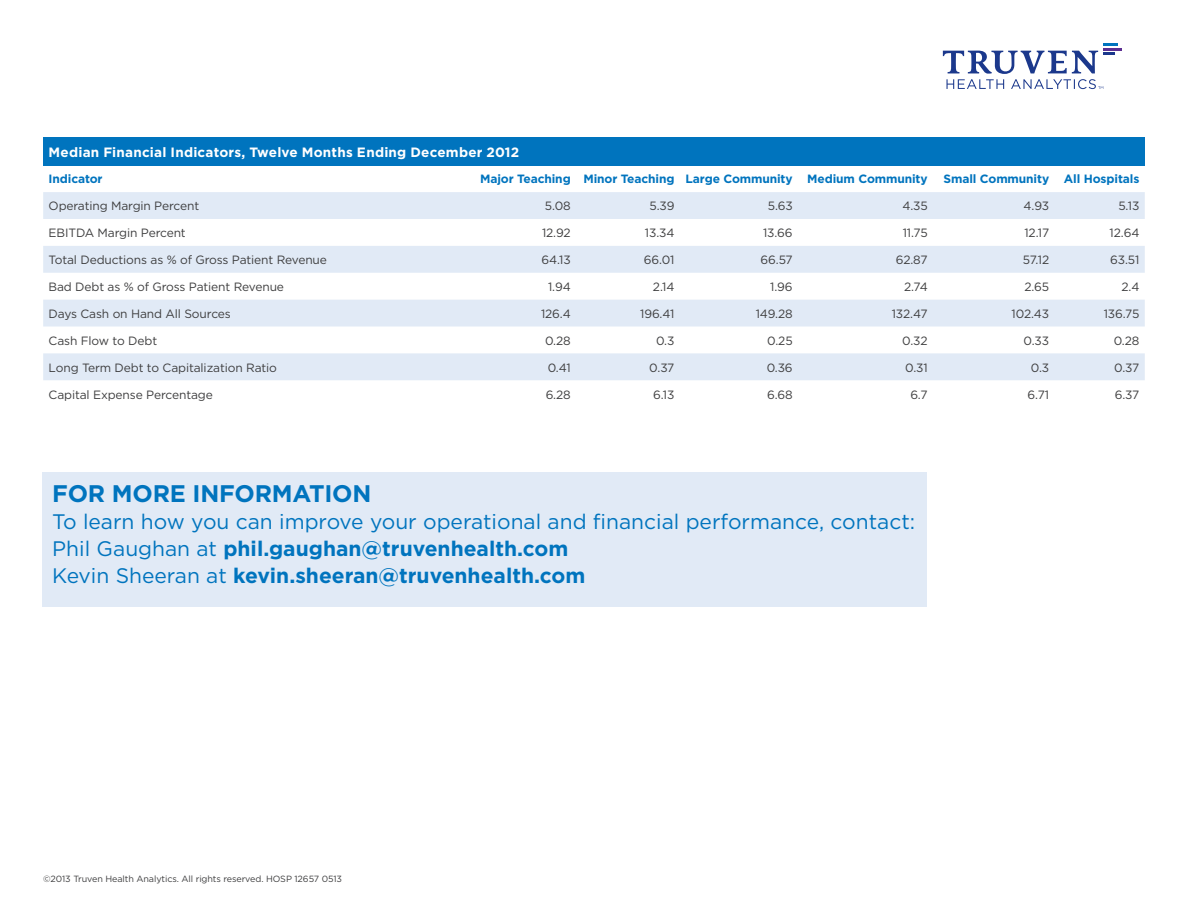
<style>
.page{position:relative;width:1188px;height:918px;background:#fff}
.page>*{position:absolute;margin:0;border:0;box-sizing:border-box;transform-origin:0 0}
.t1{font:700 24px "Gotham";letter-spacing:-.01em;color:#0074be}
.t2{font:21px/27px "Gotham";color:#0074be}
.t3{font:700 13.5px "Gotham";letter-spacing:.015em;color:#fff}
.t4{font:12px "Gotham";letter-spacing:-.01em;color:#3e3e3f}
.t5{font:700 12px "Gotham";letter-spacing:-.01em;color:#0074be}
.t6{font:9px "Gotham";letter-spacing:-.01em;color:#3e3e3f}
.s1{font-weight:700}
</style>
<div class="page">
<div style="left:43px;top:137px;width:1102px;height:28px;background:#0074be"></div>
<svg style="left:43px;top:192px;width:1102px;height:188px;fill:#e1eaf6"></svg>
<hr style="left:1103px;top:43px;width:15px;height:3px;background:#0074be">
<svg style="left:943px;top:48px;width:179px;height:41px"></svg>
<div style="left:42px;top:472px;width:885px;height:136px;background:#e1eaf6"></div>
<p class="t3" style="left:49px;top:143px;width:472px">Median Financial Indicators, Twelve Months Ending December 2012</p>
<p class="t5" style="left:49px;top:171px;width:55px">Indicator</p>
<p class="t5" style="left:480px;top:171px;width:449px">Major Teaching Minor Teaching Large Community Medium Community</p>
<p class="t5" style="left:944px;top:171px;width:197px">Small Community All Hospitals</p>
<p class="t4" style="left:49px;top:198px;width:152px">Operating Margin Percent</p>
<p class="t4" style="left:545px;top:198px;width:27px">5.08</p>
<p class="t4" style="left:649px;top:198px;width:26px">5.39</p>
<p class="t4" style="left:768px;top:198px;width:26px">5.63</p>
<p class="t4" style="left:902px;top:198px;width:27px">4.35</p>
<p class="t4" style="left:1024px;top:198px;width:27px">4.93</p>
<p class="t4" style="left:1118px;top:198px;width:22px">5.13</p>
<p class="t4" style="left:49px;top:225px;width:139px">EBITDA Margin Percent</p>
<p class="t4" style="left:542px;top:225px;width:30px">12.92</p>
<p class="t4" style="left:645px;top:225px;width:31px">13.34</p>
<p class="t4" style="left:763px;top:225px;width:31px">13.66</p>
<p class="t4" style="left:903px;top:225px;width:27px">11.75</p>
<p class="t4" style="left:1024px;top:225px;width:26px">12.17</p>
<p class="t4" style="left:1110px;top:225px;width:31px">12.64</p>
<p class="t4" style="left:49px;top:252px;width:280px">Total Deductions as % of Gross Patient Revenue</p>
<p class="t4" style="left:541px;top:252px;width:31px">64.13</p>
<p class="t4" style="left:644px;top:252px;width:32px">66.01</p>
<p class="t4" style="left:761px;top:252px;width:34px">66.57</p>
<p class="t4" style="left:896px;top:252px;width:34px">62.87</p>
<p class="t4" style="left:1023px;top:252px;width:28px">57.12</p>
<p class="t4" style="left:1110px;top:252px;width:31px">63.51</p>
<p class="t4" style="left:49px;top:279px;width:237px">Bad Debt as % of Gross Patient Revenue</p>
<p class="t4" style="left:548px;top:279px;width:24px">1.94</p>
<p class="t4" style="left:653px;top:279px;width:23px">2.14</p>
<p class="t4" style="left:770px;top:279px;width:24px">1.96</p>
<p class="t4" style="left:904px;top:279px;width:25px">2.74</p>
<p class="t4" style="left:1024px;top:279px;width:26px">2.65</p>
<p class="t4" style="left:1121px;top:279px;width:19px">2.4</p>
<p class="t4" style="left:49px;top:306px;width:184px">Days Cash on Hand All Sources</p>
<p class="t4" style="left:541px;top:306px;width:31px">126.4</p>
<p class="t4" style="left:640px;top:306px;width:36px">196.41</p>
<p class="t4" style="left:756px;top:306px;width:38px">149.28</p>
<p class="t4" style="left:892px;top:306px;width:37px">132.47</p>
<p class="t4" style="left:1012px;top:306px;width:39px">102.43</p>
<p class="t4" style="left:1104px;top:306px;width:37px">136.75</p>
<p class="t4" style="left:49px;top:333px;width:110px">Cash Flow to Debt</p>
<p class="t4" style="left:545px;top:333px;width:27px">0.28</p>
<p class="t4" style="left:656px;top:333px;width:20px">0.3</p>
<p class="t4" style="left:767px;top:333px;width:27px">0.25</p>
<p class="t4" style="left:902px;top:333px;width:27px">0.32</p>
<p class="t4" style="left:1024px;top:333px;width:27px">0.33</p>
<p class="t4" style="left:1114px;top:333px;width:27px">0.28</p>
<p class="t4" style="left:49px;top:360px;width:230px">Long Term Debt to Capitalization Ratio</p>
<p class="t4" style="left:548px;top:360px;width:25px">0.41</p>
<p class="t4" style="left:649px;top:360px;width:27px">0.37</p>
<p class="t4" style="left:767px;top:360px;width:28px">0.36</p>
<p class="t4" style="left:905px;top:360px;width:24px">0.31</p>
<p class="t4" style="left:1031px;top:360px;width:20px">0.3</p>
<p class="t4" style="left:1114px;top:360px;width:27px">0.37</p>
<p class="t4" style="left:49px;top:387px;width:166px">Capital Expense Percentage</p>
<p class="t4" style="left:546px;top:387px;width:27px">6.28</p>
<p class="t4" style="left:653px;top:387px;width:23px">6.13</p>
<p class="t4" style="left:767px;top:387px;width:27px">6.68</p>
<p class="t4" style="left:910px;top:387px;width:19px">6.7</p>
<p class="t4" style="left:1028px;top:387px;width:23px">6.71</p>
<p class="t4" style="left:1115px;top:387px;width:26px">6.37</p>
<h1 class="t1" style="left:52px;top:477px;width:321px">FOR MORE INFORMATION</h1>
<h2 class="t2" style="left:52px;top:507px;width:865px">To learn how you can improve your operational and financial performance, contact:<br>Phil Gaughan at <span class="s1">phil.gaughan@truvenhealth.com<br></span>Kevin Sheeran at <span class="s1">kevin.sheeran@truvenhealth.com</span></h2>
<p class="t6" style="left:43px;top:873px;width:300px">©2013 Truven Health Analytics. All rights reserved. HOSP 12657 0513</p>
</div>
